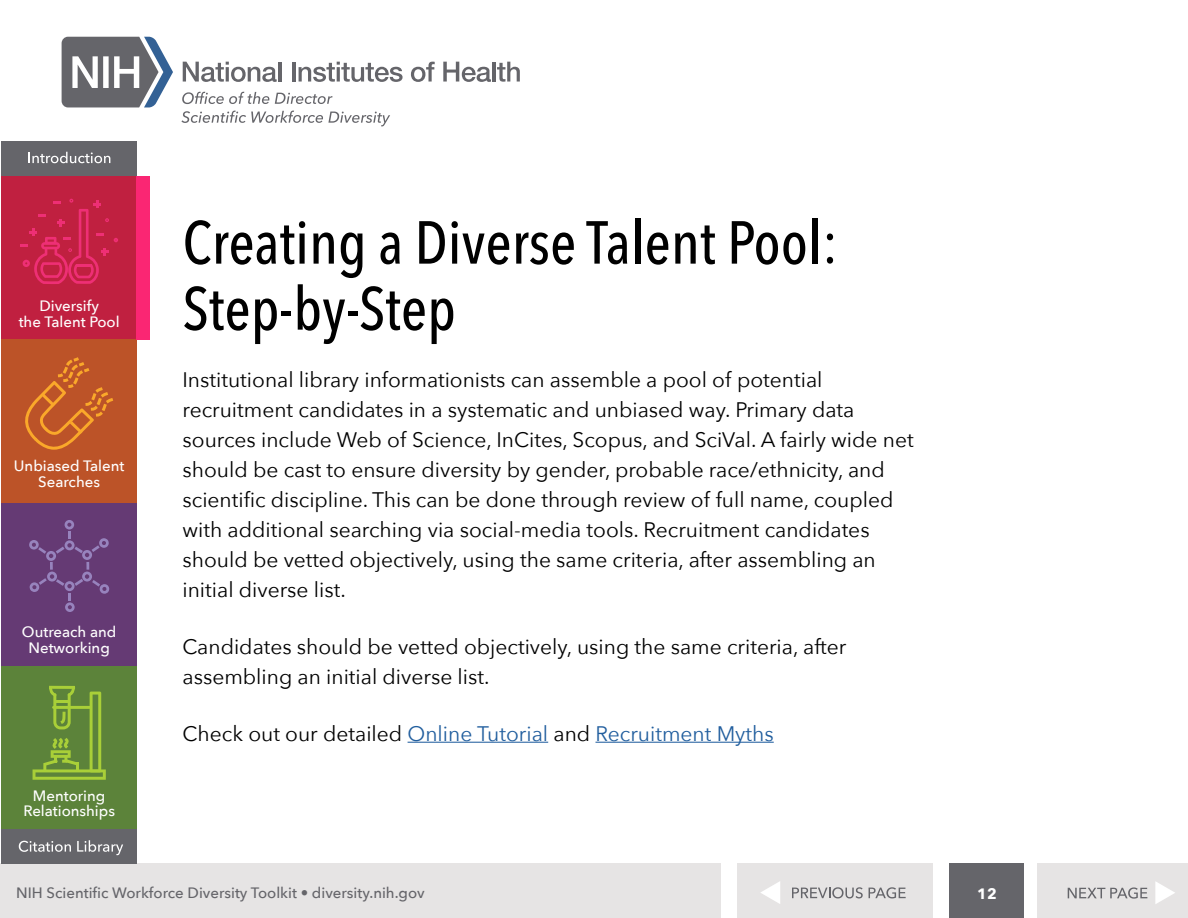
<style>
.page{position:relative;width:1188px;height:918px;background:#fff}
.page>*{position:absolute;margin:0;border:0;box-sizing:border-box;transform-origin:0 0}
.t1{font:500 60px/66px "Avenir Next Condensed";color:#000}
.Paragraph_Text{font:21px/30px "Avenir Next";color:#000}
.Paragraph_Text-2{font:21px "Avenir Next";color:#215e9e}
.t2{font:500 15px/15.6px "Avenir Next";color:#fff;text-align:center}
.t3{font:500 15px "Avenir Next";color:#65656a}
.t4{font:700 15px "Avenir Next";color:#fff}
.s1{color:#000}
</style>
<div class="page">
<svg style="left:183px;top:62px;width:94px;height:20px"></svg>
<hr style="left:278px;top:62px;width:3px;height:20px;background:#65656a">
<hr style="left:292px;top:62px;width:3px;height:20px;background:#65656a">
<svg style="left:299px;top:62px;width:104px;height:20px"></svg>
<svg style="left:411px;top:62px;width:24px;height:20px"></svg>
<svg style="left:443px;top:62px;width:48px;height:20px"></svg>
<hr style="left:492px;top:62px;width:4px;height:20px;background:#65656a">
<svg style="left:497px;top:62px;width:23px;height:20px"></svg>
<svg style="left:62px;top:37px;width:111px;height:70px"></svg>
<svg style="left:182px;top:92px;width:87px;height:12px"></svg>
<svg style="left:275px;top:93px;width:58px;height:11px"></svg>
<svg style="left:181px;top:111px;width:209px;height:15px"></svg>
<div style="left:0;top:864px;width:720px;height:54px;background:#e6e4e4"></div>
<div style="left:949px;top:864px;width:74px;height:54px;background:#65656a"></div>
<div style="left:1px;top:141px;width:136px;height:36px;background:#65656a"></div>
<svg style="left:28px;top:152px;width:82px;height:11px"></svg>
<div style="left:1px;top:177px;width:136px;height:163px;background:#c02040"></div>
<svg style="left:20px;top:199px;width:98px;height:85px"></svg>
<div style="left:1px;top:340px;width:136px;height:163px;background:#bc5328"></div>
<svg style="left:25px;top:357px;width:88px;height:93px"></svg>
<div style="left:1px;top:503px;width:136px;height:163px;background:#653a74"></div>
<svg style="left:29px;top:520px;width:80px;height:92px"></svg>
<div style="left:1px;top:666px;width:136px;height:163px;background:#5c833a"></div>
<svg style="left:33px;top:686px;width:73px;height:94px"></svg>
<div style="left:1px;top:829px;width:136px;height:35px;background:#65656a"></div>
<svg style="left:19px;top:841px;width:52px;height:11px"></svg>
<svg style="left:77px;top:840px;width:46px;height:15px"></svg>
<hr style="left:408px;top:742px;width:140px;height:1px;background:#215e9e">
<hr style="left:596px;top:742px;width:178px;height:1px;background:#215e9e">
<div style="left:1038px;top:864px;width:150px;height:54px;background:#e6e4e4"></div>
<svg style="left:1155px;top:882px;width:20px;height:22px"></svg>
<svg style="left:1068px;top:887px;width:79px;height:12px"></svg>
<div style="left:137px;top:176px;width:13px;height:164px;background:#fa2673"></div>
<div style="left:737px;top:864px;width:196px;height:54px;background:#e6e4e4"></div>
<svg style="left:792px;top:887px;width:71px;height:11px"></svg>
<svg style="left:869px;top:887px;width:37px;height:11px"></svg>
<svg style="left:761px;top:881px;width:19px;height:23px"></svg>
<p class="t2" style="left:19px;top:298px;width:102px">Diversify<br>the Talent Pool</p>
<p class="t2" style="left:14px;top:458px;width:112px">Unbiased Talent<br>Searches</p>
<p class="t2" style="left:22px;top:624px;width:96px">Outreach and<br>Networking</p>
<p class="t2" style="left:23px;top:787px;width:93px">Mentoring<br>Relationships</p>
<h2 class="t1" style="left:183px;top:209px;width:657px">Creating a Diverse Talent Pool:<br>Step-by-Step</h2>
<p class="Paragraph_Text" style="left:183px;top:363px;width:733px">Institutional library informationists can assemble a pool of potential recruitment candidates in a systematic and unbiased way. Primary data sources include Web of Science, InCites, Scopus, and SciVal. A fairly wide net should be cast to ensure diversity by gender, probable race/ethnicity, and scientific discipline. This can be done through review of full name, coupled with additional searching via social-media tools. Recruitment candidates should be vetted objectively, using the same criteria, after assembling an initial diverse list.</p>
<p class="Paragraph_Text" style="left:183px;top:630px;width:666px">Candidates should be vetted objectively, using the same criteria, after assembling an initial diverse list.</p>
<p class="Paragraph_Text-2" style="left:183px;top:716px;width:593px"><span class="s1">Check out our detailed</span> Online Tutorial <span class="s1">and</span> Recruitment Myths</p>
<p class="t3" style="left:16px;top:880px;width:410px">NIH Scientific Workforce Diversity Toolkit • diversity.nih.gov</p>
<p class="t4" style="left:977px;top:880px;width:21px">12</p>
</div>
